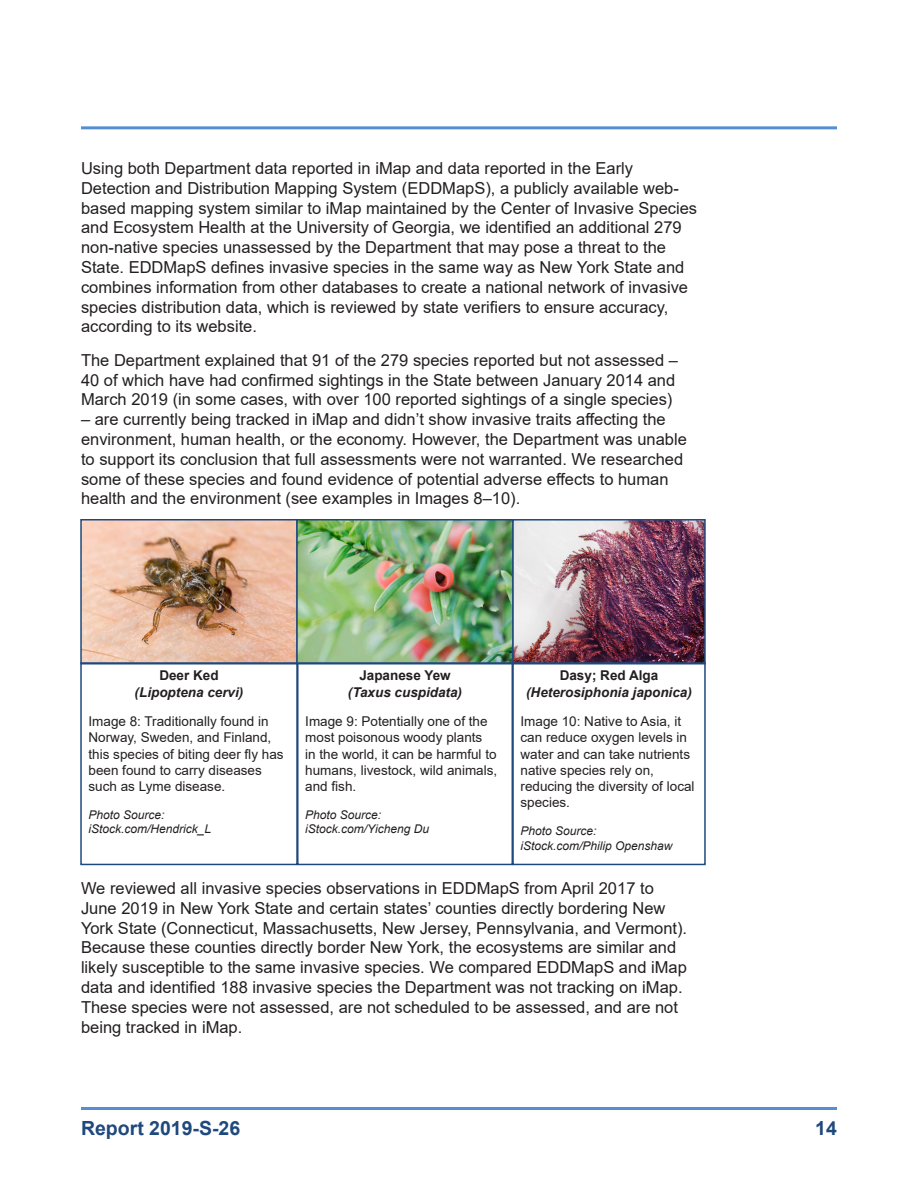
<style>
.page{position:relative;width:918px;height:1188px;background:#fff}
.page>*{position:absolute;margin:0;border:0;box-sizing:border-box;transform-origin:0 0}
.t1{font:700 19.5px "Arial";color:#1f497d}
.t2{font:16.5px/19.8px "Arial";color:#231f20}
.t3{font:13.5px/16.2px "Arial";color:#231f20}
.t4{font:italic 700 13.5px "Arial";color:#231f20}
.t5{font:700 13.5px "Arial";color:#231f20}
.t6{font:italic 12px/14.4px "Arial";color:#231f20}
</style>
<div class="page">
<hr style="left:81px;top:126px;width:756px;height:3px;background:#558ed5">
<hr style="left:81px;top:1107px;width:756px;height:3px;background:#558ed5">
<img style="left:83px;top:522px;width:620px;height:139px">
<div style="left:80px;top:519px;width:218px;height:145px;border:2px solid #1f497d"></div>
<div style="left:296px;top:519px;width:218px;height:145px;border:2px solid #1f497d"></div>
<div style="left:512px;top:519px;width:194px;height:145px;border:2px solid #1f497d"></div>
<div style="left:80px;top:662px;width:218px;height:203px;border:2px solid #1f497d"></div>
<div style="left:297px;top:662px;width:216px;height:203px;border:2px solid #1f497d"></div>
<div style="left:512px;top:662px;width:194px;height:203px;border:2px solid #1f497d"></div>
<p class="t2" style="left:81px;top:158px;width:618px">Using both Department data reported in iMap and data reported in the Early Detection and Distribution Mapping System (EDDMapS), a publicly available web&shy;based mapping system similar to iMap maintained by the Center of Invasive Species and Ecosystem Health at the University of Georgia, we identified an additional 279 non-native species unassessed by the Department that may pose a threat to the State. EDDMapS defines invasive species in the same way as New York State and combines information from other databases to create a national network of invasive species distribution data, which is reviewed by state verifiers to ensure accuracy, according to its website.</p>
<p class="t2" style="left:81px;top:350px;width:599px">The Department explained that 91 of the 279 species reported but not assessed –<br>40 of which have had confirmed sightings in the State between January 2014 and<br>March 2019 (in some cases, with over 100 reported sightings of a single species)</p>
<p class="t2" style="left:81px;top:409px;width:607px">– are currently being tracked in iMap and didn’t show invasive traits affecting the environment, human health, or the economy. However, the Department was unable to support its conclusion that full assessments were not warranted. We researched some of these species and found evidence of potential adverse effects to human health and the environment (see examples in Images 8–10).</p>
<p class="t5" style="left:159px;top:666px;width:61px">Deer Ked</p>
<p class="t4" style="left:135px;top:683px;width:110px">(Lipoptena cervi)</p>
<p class="t3" style="left:89px;top:713px;width:197px">Image 8: Traditionally found in<br>Norway, Sweden, and Finland, this species of biting deer fly has been found to carry diseases such as Lyme disease.</p>
<p class="t6" style="left:89px;top:808px;width:124px">Photo Source: iStock.com/Hendrick_L</p>
<p class="t5" style="left:359px;top:666px;width:93px">Japanese Yew</p>
<p class="t4" style="left:348px;top:683px;width:116px">(Taxus cuspidata)</p>
<p class="t3" style="left:305px;top:713px;width:194px">Image 9: Potentially one of the most poisonous woody plants<br>in the world, it can be harmful to humans, livestock, wild animals, and fish.</p>
<p class="t6" style="left:305px;top:808px;width:125px">Photo Source: iStock.com/Yicheng Du</p>
<p class="t5" style="left:560px;top:666px;width:100px">Dasy; Red Alga</p>
<p class="t4" style="left:526px;top:683px;width:167px">(Heterosiphonia japonica)</p>
<p class="t3" style="left:521px;top:713px;width:176px">Image 10: Native to Asia, it can reduce oxygen levels in water and can take nutrients native species rely on, reducing the diversity of local species.</p>
<p class="t6" style="left:521px;top:824px;width:154px">Photo Source: iStock.com/Philip Openshaw</p>
<p class="t2" style="left:81px;top:878px;width:608px">We reviewed all invasive species observations in EDDMapS from April 2017 to June 2019 in New York State and certain states’ counties directly bordering New York State (Connecticut, Massachusetts, New Jersey, Pennsylvania, and Vermont).<br>Because these counties directly border New York, the ecosystems are similar and likely susceptible to the same invasive species. We compared EDDMapS and iMap data and identified 188 invasive species the Department was not tracking on iMap.<br>These species were not assessed, are not scheduled to be assessed, and are not being tracked in iMap.</p>
<p class="t1" style="left:81px;top:1114px;width:161px">Report 2019-S-26</p>
<p class="t1" style="left:815px;top:1114px;width:23px">14</p>
</div>
